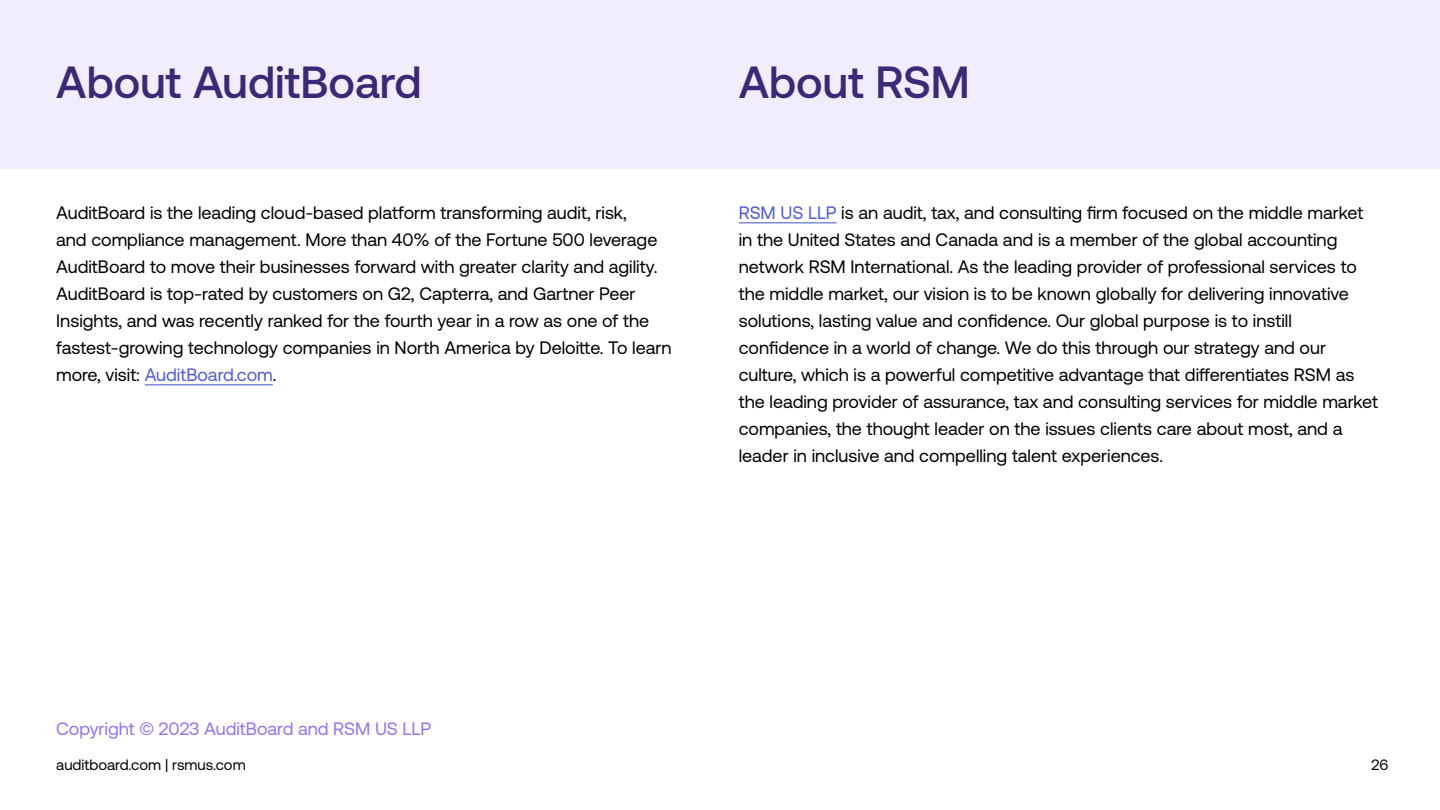
<style>
.page{position:relative;width:1440px;height:810px;background:#fff}
.page>*{position:absolute;margin:0;border:0;box-sizing:border-box;transform-origin:0 0}
.t1{font:500 45px "Aeonik 2.0";color:#3c2877}
.t2{font:18px/27px "Aeonik 2.0";color:#000}
.t3{font:18px "Aeonik 2.0";color:#9374f0}
.t4{font:15px "Aeonik 2.0";color:#000}
.s1{color:#4f5cd5}
</style>
<div class="page">
<div style="left:0;top:0;width:1440px;height:169px;background:#f1edfc"></div>
<hr style="left:145px;top:384px;width:128px;height:1px;background:#4f5cd5">
<hr style="left:739px;top:222px;width:98px;height:1px;background:#4f5cd5">
<h1 class="t1" style="left:56px;top:58px;width:367px">About AuditBoard</h1>
<h1 class="t1" style="left:739px;top:58px;width:233px">About RSM</h1>
<p class="t2" style="left:56px;top:200px;width:617px">AuditBoard is the leading cloud-based platform transforming audit, risk,<br>and compliance management. More than 40% of the Fortune 500 leverage AuditBoard to move their businesses forward with greater clarity and agility.<br>AuditBoard is top-rated by customers on G2, Capterra, and Gartner Peer Insights, and was recently ranked for the fourth year in a row as one of the fastest-growing technology companies in North America by Deloitte. To learn more, visit: <span class="s1">AuditBoard.com</span>.</p>
<p class="t2" style="left:739px;top:200px;width:641px"><span class="s1">RSM US LLP</span> is an audit, tax, and consulting firm focused on the middle market in the United States and Canada and is a member of the global accounting network RSM International. As the leading provider of professional services to the middle market, our vision is to be known globally for delivering innovative solutions, lasting value and confidence. Our global purpose is to instill confidence in a world of change. We do this through our strategy and our culture, which is a powerful competitive advantage that differentiates RSM as the leading provider of assurance, tax and consulting services for middle market companies, the thought leader on the issues clients care about most, and a leader in inclusive and compelling talent experiences.</p>
<p class="t3" style="left:56px;top:719px;width:376px">Copyright © 2023 AuditBoard and RSM US LLP</p>
<p class="t4" style="left:56px;top:757px;width:191px">auditboard.com | rsmus.com</p>
<p class="t4" style="left:1371px;top:757px;width:18px">26</p>
</div>
